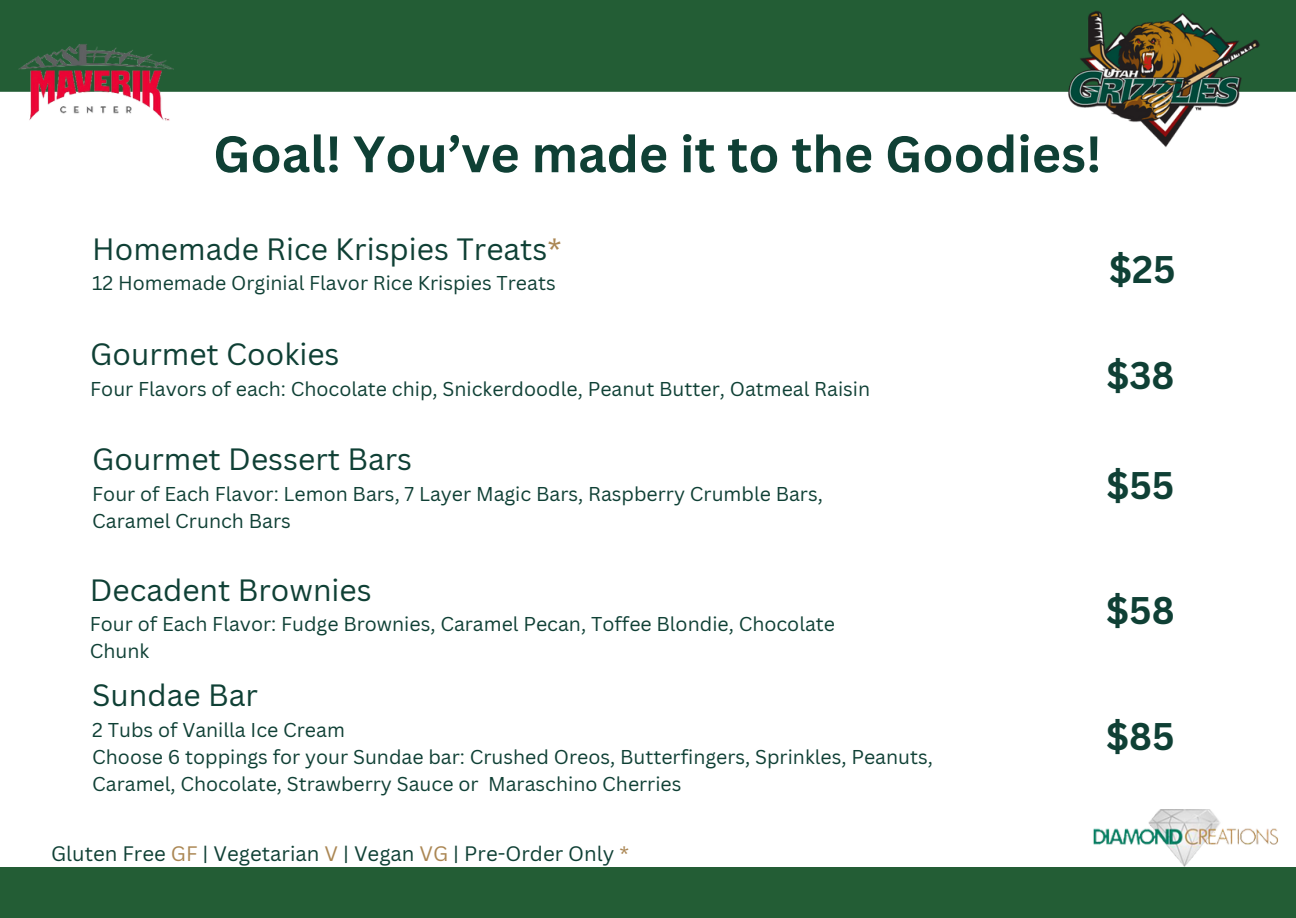
<style>
.page{position:relative;width:1296px;height:918px;background:#fff}
.page>*{position:absolute;margin:0;border:0;box-sizing:border-box;transform-origin:0 0}
.t1{font:700 50.1px "Canva Sans";color:#0f4035}
.t2{font:700 37.5px "Canva Sans";color:#0f4035}
.t3{font:30px "Canva Sans";color:#0f4035}
.t4{font:20.4px "Canva Sans";color:#0f4035}
.t5{font:19.5px/27px "Canva Sans";color:#0f4035}
.s1{color:#ab8754}
</style>
<div class="page">
<div style="left:0;top:0;width:1296px;height:92px;background:#235d35"></div>
<div style="left:0;top:867px;width:1296px;height:51px;background:#235d35"></div>
<img style="left:1067px;top:11px;width:194px;height:136px">
<img style="left:1093px;top:809px;width:185px;height:58px">
<img style="left:6px;top:44px;width:176px;height:77px">
<p class="t1" style="left:213px;top:119px;width:890px">Goal! You’ve made it to the Goodies!</p>
<p class="t3" style="left:92px;top:228px;width:471px">Homemade Rice Krispies Treats<span class="s1">*</span></p>
<p class="t5" style="left:92px;top:269px;width:465px">12 Homemade Orginial Flavor Rice Krispies Treats</p>
<p class="t3" style="left:90px;top:333px;width:251px">Gourmet Cookies</p>
<h1 class="t5" style="left:90px;top:375px;width:782px">Four Flavors of each: Chocolate chip, Snickerdoodle, Peanut Butter, Oatmeal Raisin</h1>
<h2 class="t3" style="left:92px;top:438px;width:321px">Gourmet Dessert Bars</h2>
<p class="t5" style="left:92px;top:480px;width:732px">Four of Each Flavor: Lemon Bars, 7 Layer Magic Bars, Raspberry Crumble Bars,<br>Caramel Crunch Bars</p>
<h2 class="t3" style="left:90px;top:569px;width:284px">Decadent Brownies</h2>
<p class="t5" style="left:90px;top:610px;width:747px">Four of Each Flavor: Fudge Brownies, Caramel Pecan, Toffee Blondie, Chocolate<br>Chunk</p>
<p class="t3" style="left:92px;top:674px;width:167px">Sundae Bar</p>
<h2 class="t5" style="left:92px;top:716px;width:254px">2 Tubs of Vanilla Ice Cream</h2>
<p class="t5" style="left:92px;top:743px;width:842px">Choose 6 toppings for your Sundae bar: Crushed Oreos, Butterfingers, Sprinkles, Peanuts,<br>Caramel, Chocolate, Strawberry Sauce or Maraschino Cherries</p>
<h2 class="t4" style="left:51px;top:839px;width:579px">Gluten Free <span class="s1">GF</span> | Vegetarian <span class="s1">V</span> | Vegan <span class="s1">VG</span> | Pre-Order Only <span class="s1">*</span></h2>
<p class="t2" style="left:1109px;top:243px;width:68px">$25</p>
<p class="t2" style="left:1106px;top:349px;width:70px">$38</p>
<p class="t2" style="left:1106px;top:459px;width:70px">$55</p>
<p class="t2" style="left:1106px;top:584px;width:70px">$58</p>
<p class="t2" style="left:1106px;top:710px;width:70px">$85</p>
</div>
